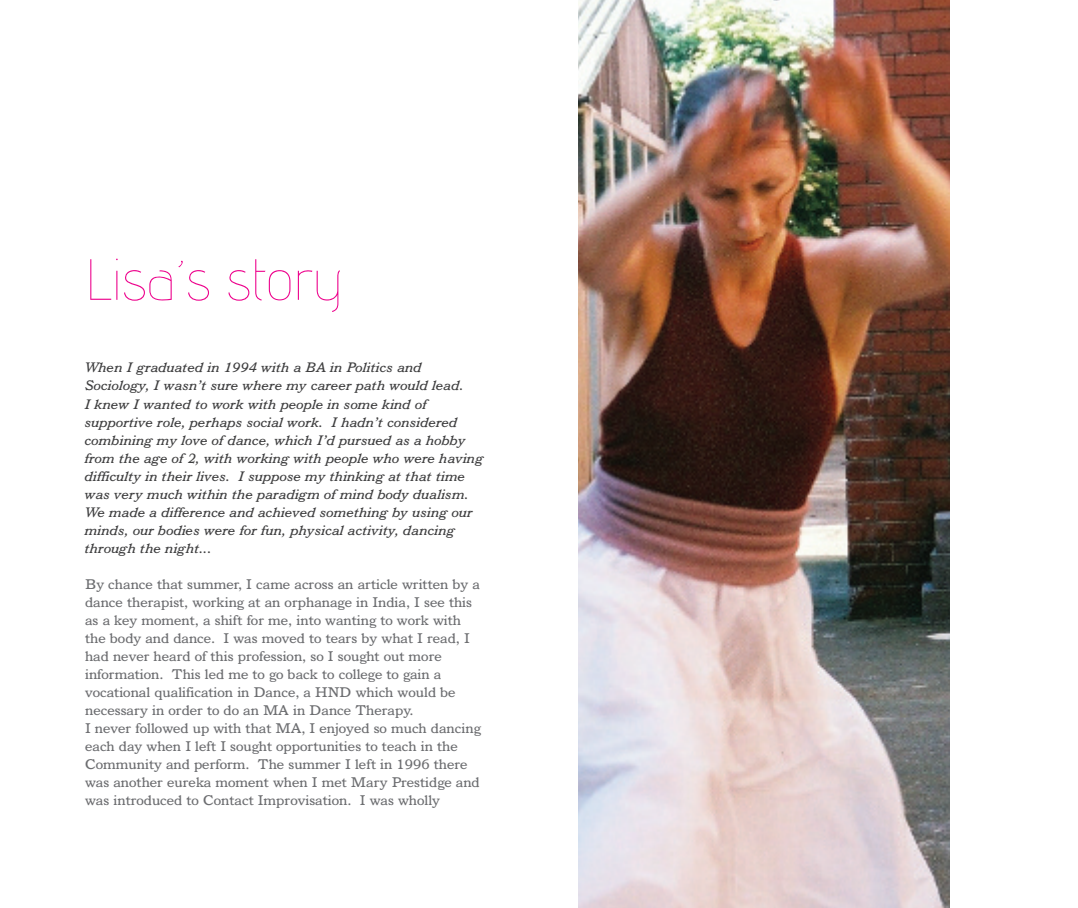
<style>
.page{position:relative;width:1078px;height:908px;background:#fff}
.page>*{position:absolute;margin:0;border:0;box-sizing:border-box;transform-origin:0 0}
.t1{font:58px "advent Lt 3";color:#ed028c}
.t2{font:15px/18px "Bookman BT";color:#6c6d70}
.t3{font:italic 15px/18px "Bookman BT";color:#3e3e3f}
</style>
<div class="page">
<img style="left:578px;top:0;width:371px;height:907px">
<h1 class="t1" style="left:85px;top:259px;width:259px">Lisa’s story</h1>
<p class="t3" style="left:85px;top:360px;width:400px">When I graduated in 1994 with a BA in Politics and Sociology, I wasn’t sure where my career path would lead.<br>I knew I wanted to work with people in some kind of supportive role, perhaps social work. I hadn’t considered combining my love of dance, which I’d pursued as a hobby from the age of 2, with working with people who were having difficulty in their lives. I suppose my thinking at that time was very much within the paradigm of mind body dualism.<br>We made a difference and achieved something by using our minds, our bodies were for fun, physical activity, dancing through the night...</p>
<p class="t2" style="left:85px;top:576px;width:397px">By chance that summer, I came across an article written by a dance therapist, working at an orphanage in India, I see this as a key moment, a shift for me, into wanting to work with the body and dance. I was moved to tears by what I read, I had never heard of this profession, so I sought out more information. This led me to go back to college to gain a vocational qualification in Dance, a HND which would be necessary in order to do an MA in Dance Therapy.<br>I never followed up with that MA, I enjoyed so much dancing each day when I left I sought opportunities to teach in the Community and perform. The summer I left in 1996 there was another eureka moment when I met Mary Prestidge and was introduced to Contact Improvisation. I was wholly</p>
</div>
